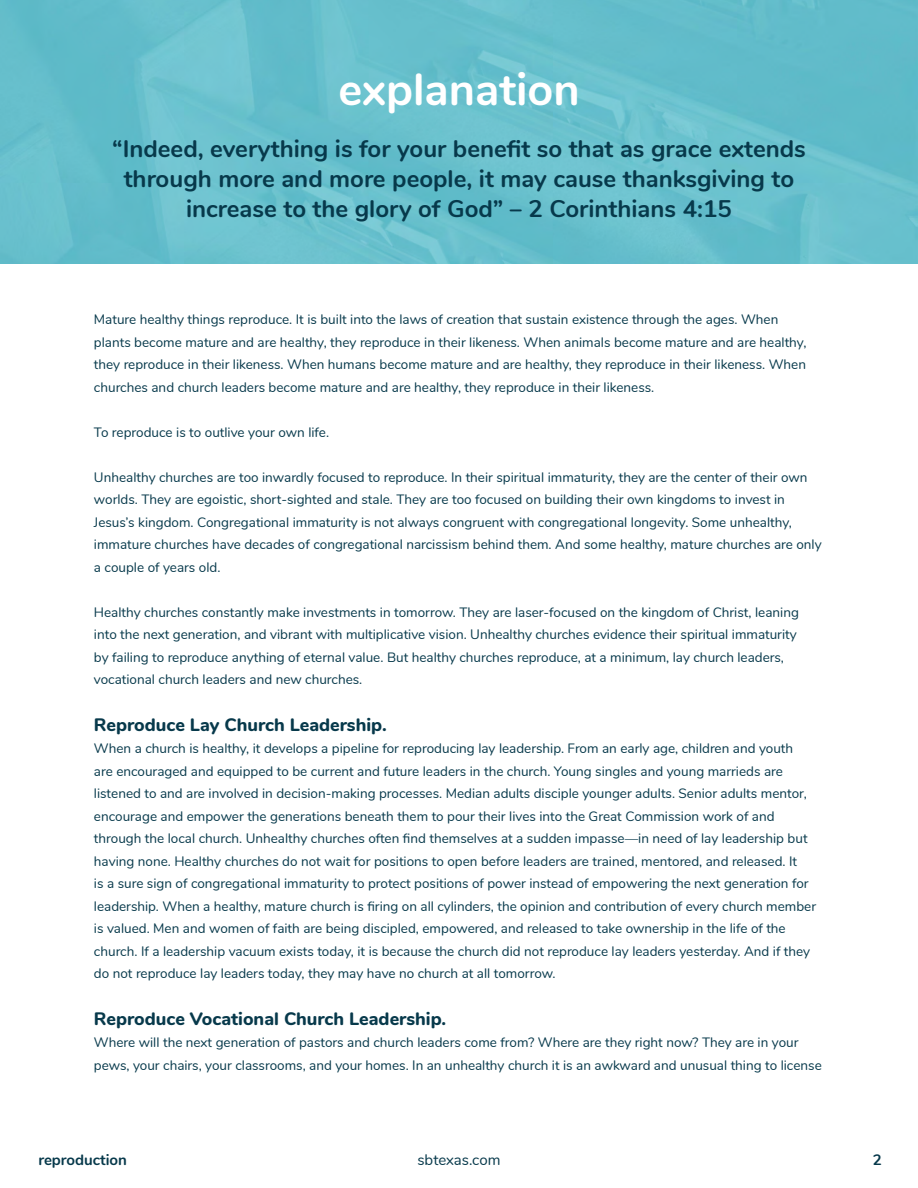
<style>
.page{position:relative;width:918px;height:1188px;background:#fff}
.page>*{position:absolute;margin:0;border:0;box-sizing:border-box;transform-origin:0 0}
.t1{font:700 45px "Nunito";color:#fff}
.t2{font:700 24px/30px "Nunito";color:#07394b;text-align:center}
.t3{font:800 18px "Nunito";color:#07394b}
.t4{font:700 15px "Nunito";color:#07394b}
.t5{font:15px "Nunito";color:#07394b}
.t6{font:13.5px/22.5px "Nunito";color:#07394b}
</style>
<div class="page">
<img style="left:0;top:0;width:918px;height:264px">
<h1 class="t1" style="left:338px;top:57px;width:243px">explanation</h1>
<h2 class="t2" style="left:112px;top:132px;width:695px">“Indeed, everything is for your benefit so that as grace extends through more and more people, it may cause thanksgiving to increase to the glory of God” – 2 Corinthians 4:15</h2>
<p class="t6" style="left:94px;top:307px;width:714px">Mature healthy things reproduce. It is built into the laws of creation that sustain existence through the ages. When plants become mature and are healthy, they reproduce in their likeness. When animals become mature and are healthy, they reproduce in their likeness. When humans become mature and are healthy, they reproduce in their likeness. When churches and church leaders become mature and are healthy, they reproduce in their likeness.</p>
<p class="t6" style="left:94px;top:420px;width:237px">To reproduce is to outlive your own life.</p>
<p class="t6" style="left:94px;top:465px;width:729px">Unhealthy churches are too inwardly focused to reproduce. In their spiritual immaturity, they are the center of their own worlds. They are egoistic, short-sighted and stale. They are too focused on building their own kingdoms to invest in Jesus’s kingdom. Congregational immaturity is not always congruent with congregational longevity. Some unhealthy, immature churches have decades of congregational narcissism behind them. And some healthy, mature churches are only a couple of years old.</p>
<p class="t6" style="left:94px;top:600px;width:707px">Healthy churches constantly make investments in tomorrow. They are laser-focused on the kingdom of Christ, leaning into the next generation, and vibrant with multiplicative vision. Unhealthy churches evidence their spiritual immaturity by failing to reproduce anything of eternal value. But healthy churches reproduce, at a minimum, lay church leaders, vocational church leaders and new churches.</p>
<h3 class="t3" style="left:94px;top:711px;width:294px">Reproduce Lay Church Leadership.</h3>
<p class="t6" style="left:94px;top:736px;width:724px">When a church is healthy, it develops a pipeline for reproducing lay leadership. From an early age, children and youth<br>are encouraged and equipped to be current and future leaders in the church. Young singles and young marrieds are listened to and are involved in decision-making processes. Median adults disciple younger adults. Senior adults mentor, encourage and empower the generations beneath them to pour their lives into the Great Commission work of and through the local church. Unhealthy churches often find themselves at a sudden impasse—in need of lay leadership but having none. Healthy churches do not wait for positions to open before leaders are trained, mentored, and released. It<br>is a sure sign of congregational immaturity to protect positions of power instead of empowering the next generation for leadership. When a healthy, mature church is firing on all cylinders, the opinion and contribution of every church member is valued. Men and women of faith are being discipled, empowered, and released to take ownership in the life of the church. If a leadership vacuum exists today, it is because the church did not reproduce lay leaders yesterday. And if they do not reproduce lay leaders today, they may have no church at all tomorrow.</p>
<h3 class="t3" style="left:94px;top:1005px;width:354px">Reproduce Vocational Church Leadership.</h3>
<p class="t6" style="left:94px;top:1030px;width:729px">Where will the next generation of pastors and church leaders come from? Where are they right now? They are in your pews, your chairs, your classrooms, and your homes. In an unhealthy church it is an awkward and unusual thing to license</p>
<p class="t4" style="left:38px;top:1149px;width:90px">reproduction</p>
<p class="t5" style="left:417px;top:1149px;width:85px">sbtexas.com</p>
<p class="t4" style="left:873px;top:1149px;width:11px">2</p>
</div>
